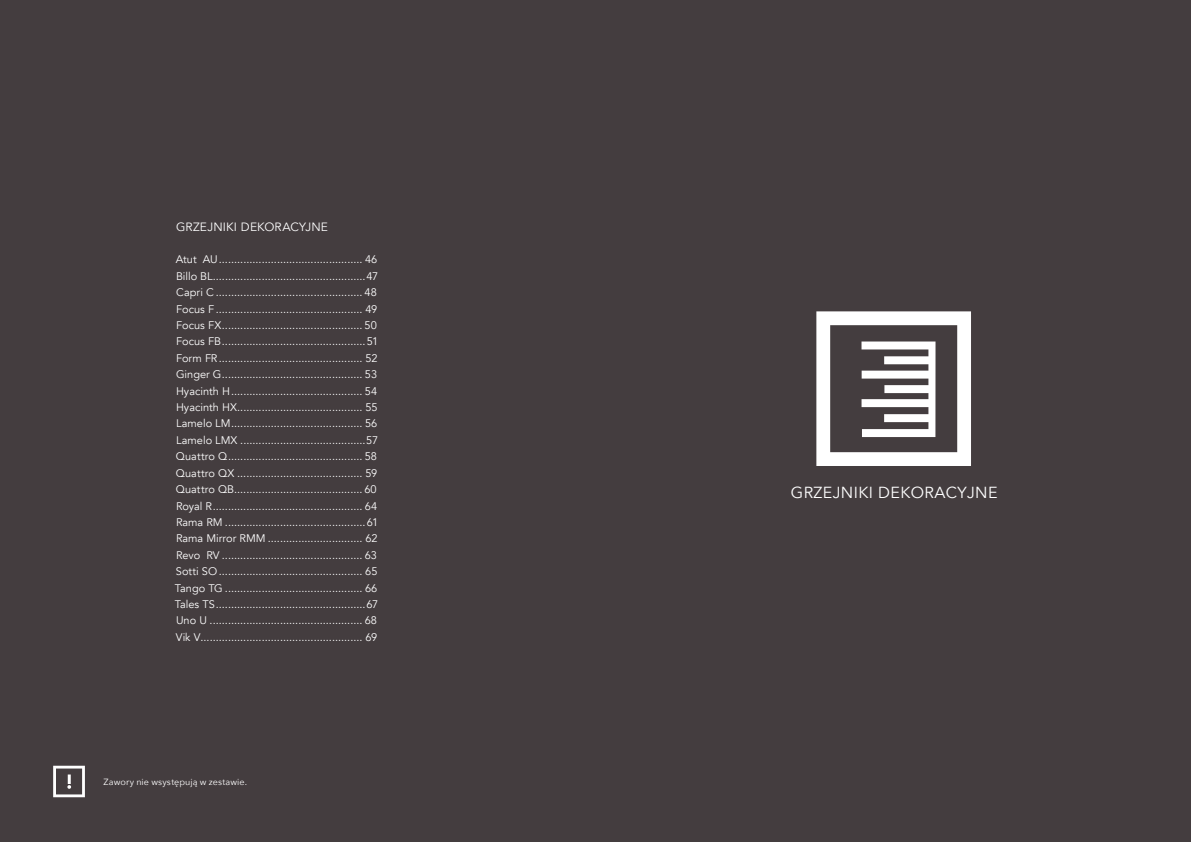
<style>
.page{position:relative;width:1191px;height:842px;background:#443d3f}
.page>*{position:absolute;margin:0;border:0;box-sizing:border-box;transform-origin:0 0}
.t1{font:16px "Avenir";letter-spacing:.025em;color:#fff}
.t2{font:12px "Avenir";letter-spacing:.015em;color:#fff}
.t3{font:11px/16.4px "Avenir";color:#fff}
.t4{font:9px "Avenir Next";letter-spacing:.01em;color:#fff}
</style>
<div class="page">
<svg style="left:816px;top:311px;width:155px;height:155px"></svg>
<svg style="left:53px;top:766px;width:32px;height:31px"></svg>
<p class="t2" style="left:176px;top:219px;width:153px">GRZEJNIKI DEKORACYJNE</p>
<p class="t3" style="left:175px;top:252px;width:205px">Atut AU............................................... 46<br>Billo BL..................................................47<br>Capri C ................................................ 48<br>Focus F ................................................ 49<br>Focus FX.............................................. 50<br>Focus FB...............................................51<br>Form FR............................................... 52<br>Ginger G.............................................. 53<br>Hyacinth H........................................... 54<br>Hyacinth HX......................................... 55<br>Lamelo LM........................................... 56<br>Lamelo LMX .........................................57<br>Quattro Q............................................ 58<br>Quattro QX ......................................... 59<br>Quattro QB.......................................... 60<br>Royal R................................................. 64<br>Rama RM ..............................................61<br>Rama Mirror RMM ............................... 62<br>Revo RV .............................................. 63<br>Sotti SO ............................................... 65<br>Tango TG ............................................. 66<br>Tales TS.................................................67<br>Uno U .................................................. 68<br>Vik V..................................................... 69</p>
<p class="t4" style="left:103px;top:774px;width:145px">Zawory nie wsystępują w zestawie.</p>
<h1 class="t1" style="left:791px;top:483px;width:208px">GRZEJNIKI DEKORACYJNE</h1>
</div>
